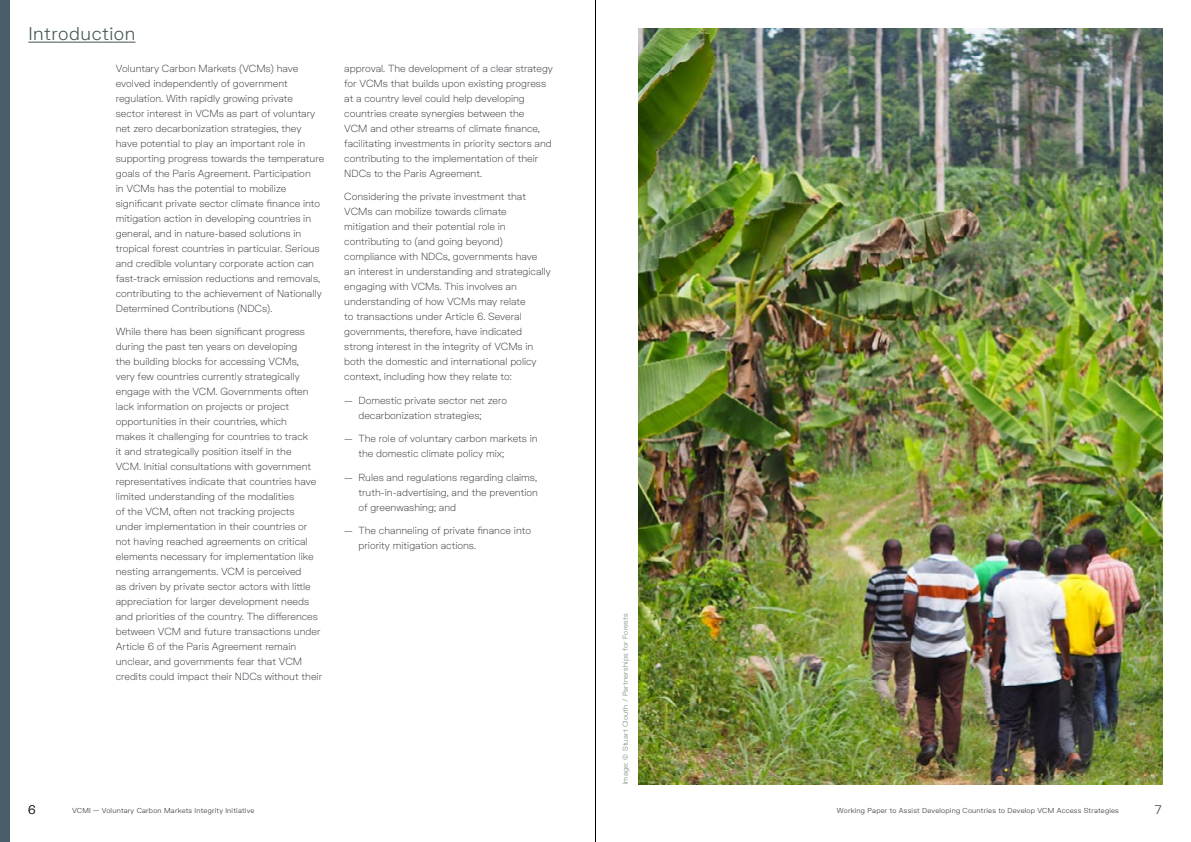
<style>
.page{position:relative;width:1191px;height:842px;background:#fff}
.page>*{position:absolute;margin:0;border:0;box-sizing:border-box;transform-origin:0 0}
.t1{font:300 18px "FK Grotesk";letter-spacing:.03em;color:#42574c}
.t2{font:300 12px "FK Grotesk";color:#2e2e36}
.t3{font:100 10px/15px "FK Grotesk";color:#2e2e36}
.t4{font:300 7px "FK Grotesk";letter-spacing:.03em;color:#2e2e36}
.t5{font:300 7px "FK Grotesk";letter-spacing:.03em;color:#6b8175}
</style>
<div class="page">
<div style="left:0;top:0;width:10px;height:842px;background:#4a5e6a"></div>
<hr style="left:28px;top:42px;width:107px;height:1px;background:#42574c">
<img style="left:638px;top:28px;width:524px;height:756px">
<hr style="left:595px;top:0;width:1px;height:842px;background:#000">
<h1 class="t1" style="left:28px;top:20px;width:109px">Introduction</h1>
<p class="t3" style="left:116px;top:60px;width:210px">Voluntary Carbon Markets (VCMs) have evolved independently of government regulation. With rapidly growing private<br>sector interest in VCMs as part of voluntary net zero decarbonization strategies, they have potential to play an important role in supporting progress towards the temperature goals of the Paris Agreement. Participation<br>in VCMs has the potential to mobilize significant private sector climate finance into mitigation action in developing countries in general, and in nature-based solutions in tropical forest countries in particular. Serious and credible voluntary corporate action can fast-track emission reductions and removals, contributing to the achievement of Nationally Determined Contributions (NDCs).</p>
<p class="t3" style="left:116px;top:323px;width:208px">While there has been significant progress during the past ten years on developing<br>the building blocks for accessing VCMs,<br>very few countries currently strategically engage with the VCM. Governments often lack information on projects or project opportunities in their countries, which<br>makes it challenging for countries to track<br>it and strategically position itself in the<br>VCM. Initial consultations with government representatives indicate that countries have limited understanding of the modalities<br>of the VCM, often not tracking projects under implementation in their countries or not having reached agreements on critical elements necessary for implementation like nesting arrangements. VCM is perceived<br>as driven by private sector actors with little appreciation for larger development needs and priorities of the country. The differences between VCM and future transactions under Article 6 of the Paris Agreement remain unclear, and governments fear that VCM credits could impact their NDCs without their</p>
<p class="t3" style="left:344px;top:60px;width:210px">approval. The development of a clear strategy for VCMs that builds upon existing progress at a country level could help developing countries create synergies between the<br>VCM and other streams of climate finance, facilitating investments in priority sectors and contributing to the implementation of their NDCs to the Paris Agreement.</p>
<p class="t3" style="left:344px;top:188px;width:208px">Considering the private investment that VCMs can mobilize towards climate mitigation and their potential role in contributing to (and going beyond) compliance with NDCs, governments have an interest in understanding and strategically engaging with VCMs. This involves an understanding of how VCMs may relate<br>to transactions under Article 6. Several governments, therefore, have indicated strong interest in the integrity of VCMs in both the domestic and international policy context, including how they relate to:</p>
<p class="t3" style="left:358px;top:392px;width:150px;text-indent:-14px">— Domestic private sector net zero decarbonization strategies;</p>
<p class="t3" style="left:358px;top:430px;width:181px;text-indent:-14px">— The role of voluntary carbon markets in the domestic climate policy mix;</p>
<p class="t3" style="left:358px;top:469px;width:181px;text-align:justify;text-indent:-14px">— Rules and regulations regarding claims, truth-in-advertising, and the prevention of greenwashing; and</p>
<p class="t3" style="left:358px;top:522px;width:174px;text-indent:-14px">— The channeling of private finance into priority mitigation actions.</p>
<p class="t5" style="left:620px;top:784px;width:173px;rotate:-90deg">Image: © Stuart Clouth / Partnerships for Forests</p>
<p class="t2" style="left:28px;top:800px;width:9px">6</p>
<p class="t4" style="left:72px;top:806px;width:184px">VCMI — Voluntary Carbon Markets Integrity Initiative</p>
<p class="t4" style="left:837px;top:806px;width:283px">Working Paper to Assist Developing Countries to Develop VCM Access Strategies</p>
<p class="t2" style="left:1154px;top:800px;width:8px">7</p>
</div>
